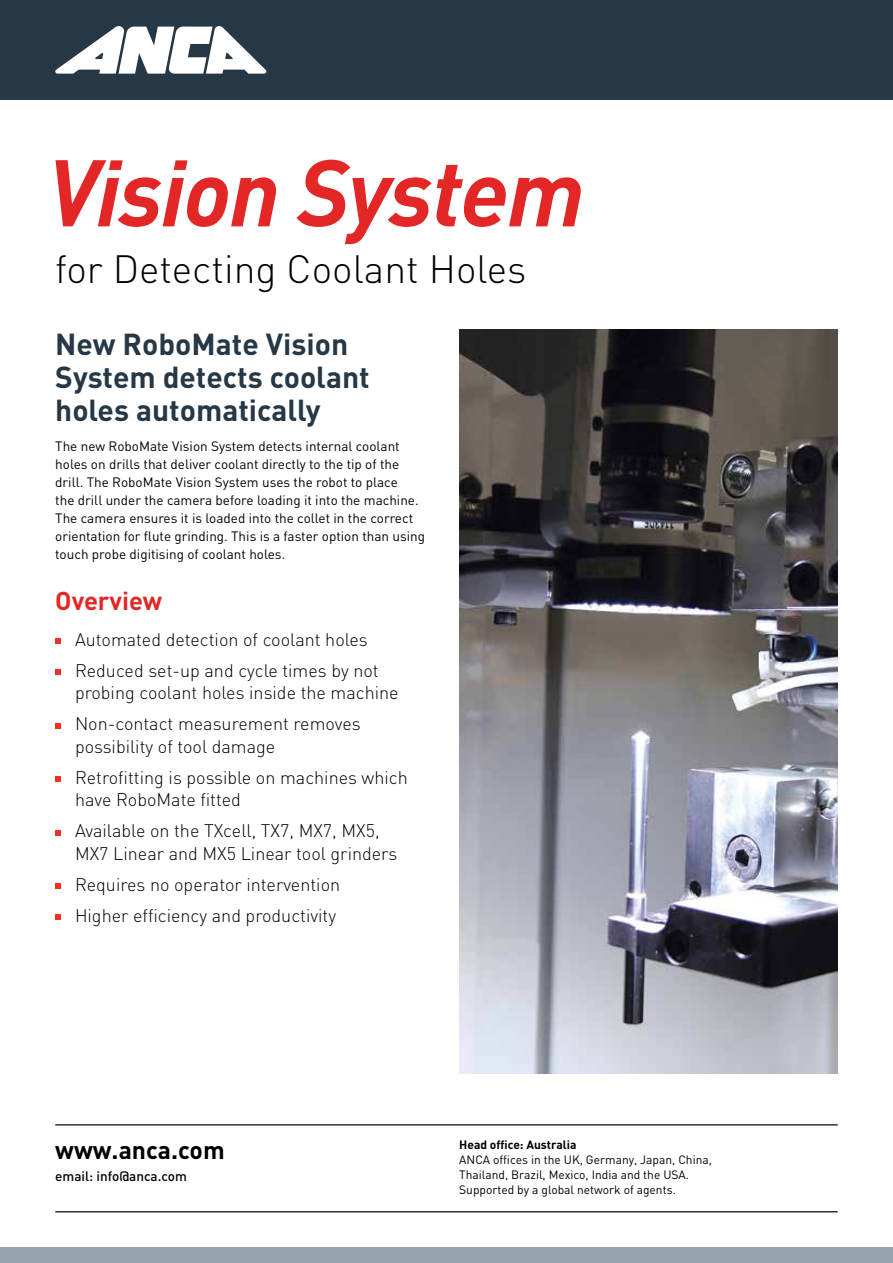
<style>
.page{position:relative;width:893px;height:1263px;background:#fff}
.page>*{position:absolute;margin:0;border:0;box-sizing:border-box;transform-origin:0 0}
.t1{font:italic 700 93px "DIN";letter-spacing:-.02em;color:#e32726}
.t2{font:300 39px "DIN";color:#000}
.t3{font:700 30px/33px "DIN";color:#263746}
.t4{font:700 25.5px "DIN";color:#e32726}
.t5{font:700 24.75px "DIN";color:#000}
.t6{font:300 18px/31px "DIN";color:#000}
.t7{font:13.5px/18px "DIN";color:#000}
.t8{font:500 13.5px "DIN";color:#000}
.t9{font:12px/15px "DIN";color:#000}
.t10{font:700 12px "DIN";color:#000}
</style>
<div class="page">
<div style="left:0;top:0;width:893px;height:100px;background:#263746"></div>
<div style="left:0;top:1247px;width:893px;height:16px;background:#97a4ae"></div>
<svg style="left:55px;top:26px;width:211px;height:48px"></svg>
<img style="left:459px;top:330px;width:379px;height:743px">
<svg style="left:55px;top:638px;width:6px;height:6px"></svg>
<svg style="left:55px;top:669px;width:6px;height:6px"></svg>
<svg style="left:55px;top:723px;width:6px;height:6px"></svg>
<svg style="left:55px;top:776px;width:6px;height:6px"></svg>
<svg style="left:55px;top:830px;width:6px;height:6px"></svg>
<svg style="left:55px;top:883px;width:6px;height:6px"></svg>
<svg style="left:55px;top:914px;width:6px;height:6px"></svg>
<hr style="left:55px;top:1211px;width:783px;height:1px;background:#263746">
<hr style="left:55px;top:1124px;width:783px;height:1px;background:#263746">
<h1 class="t1" style="left:47px;top:133px;width:539px">Vision System</h1>
<h2 class="t2" style="left:55px;top:245px;width:473px">for Detecting Coolant Holes</h2>
<h3 class="t3" style="left:55px;top:326px;width:316px">New RoboMate Vision<br>System detects coolant holes automatically</h3>
<p class="t7" style="left:55px;top:437px;width:371px">The new RoboMate Vision System detects internal coolant holes on drills that deliver coolant directly to the tip of the drill. The RoboMate Vision System uses the robot to place<br>the drill under the camera before loading it into the machine.<br>The camera ensures it is loaded into the collet in the correct orientation for flute grinding. This is a faster option than using touch probe digitising of coolant holes.</p>
<h3 class="t4" style="left:55px;top:585px;width:109px">Overview</h3>
<h3 class="t6" style="left:75px;top:623px;width:305px">Automated detection of coolant holes<br>Reduced set-up and cycle times by not</h3>
<h3 class="t6" style="left:75px;top:677px;width:325px">probing coolant holes inside the machine<br>Non-contact measurement removes</h3>
<h3 class="t6" style="left:75px;top:731px;width:334px">possibility of tool damage<br>Retrofitting is possible on machines which</h3>
<h3 class="t6" style="left:75px;top:784px;width:306px">have RoboMate fitted<br>Available on the TXcell, TX7, MX7, MX5,</h3>
<h3 class="t6" style="left:75px;top:838px;width:324px">MX7 Linear and MX5 Linear tool grinders<br>Requires no operator intervention<br>Higher efficiency and productivity</h3>
<h3 class="t5" style="left:55px;top:1134px;width:171px">www.anca.com</h3>
<p class="t8" style="left:55px;top:1168px;width:133px">email: info@anca.com</p>
<p class="t10" style="left:459px;top:1136px;width:119px">Head office: Australia</p>
<p class="t9" style="left:459px;top:1151px;width:254px">ANCA offices in the UK, Germany, Japan, China,<br>Thailand, Brazil, Mexico, India and the USA.<br>Supported by a global network of agents.</p>
</div>
